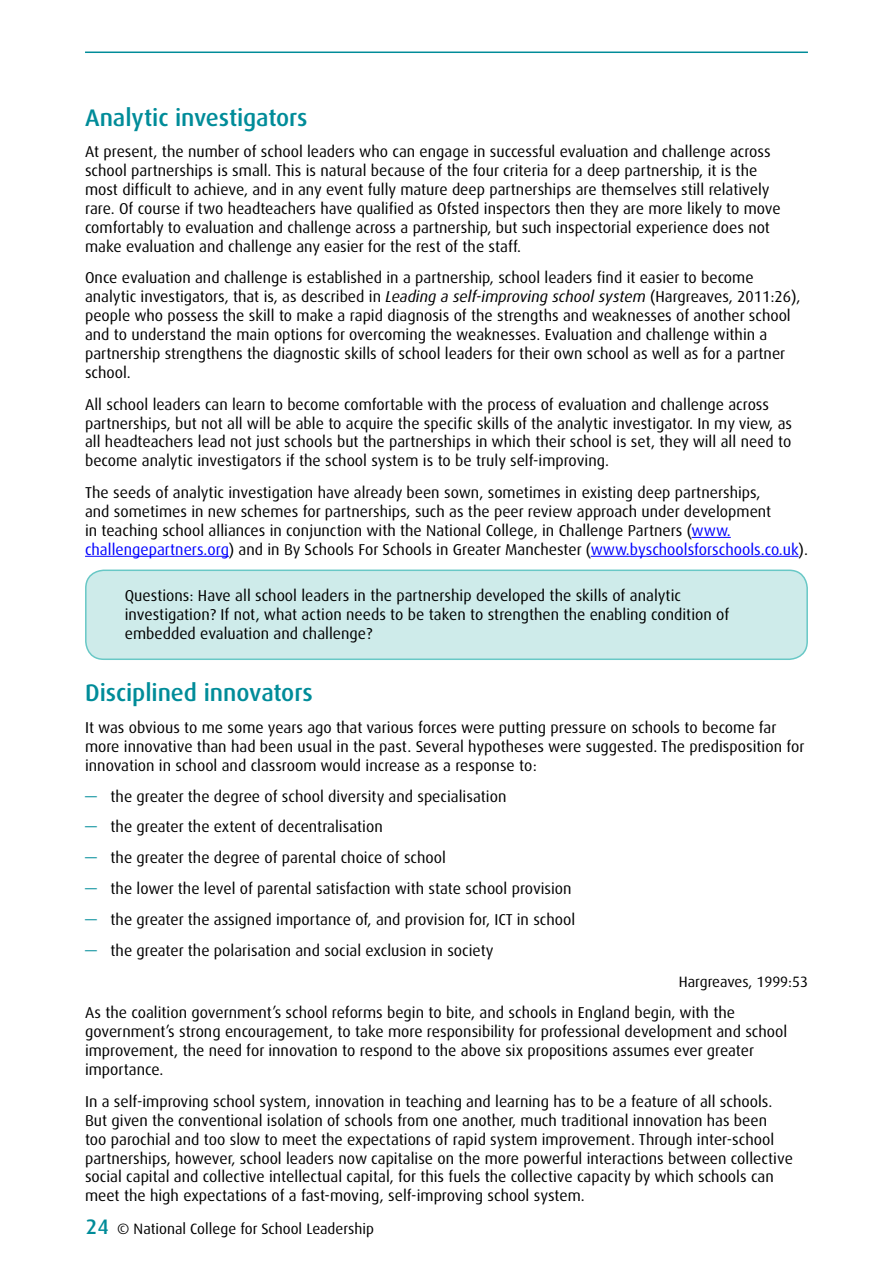
<style>
.page{position:relative;width:893px;height:1263px;background:#fff}
.page>*{position:absolute;margin:0;border:0;box-sizing:border-box;transform-origin:0 0}
.t1{font:500 24px "Dax";letter-spacing:-.005em;color:#008c99}
.t2{font:15.75px/18.9px "Dax";color:#000}
.t3{font:15px "Dax";color:#000}
.s1{font-family:"Dax OT";font-style:italic}
.s2{color:#00f}
.s3{color:#008c99}
.s4{font-weight:500;font-size:21px;color:#008c99}
</style>
<div class="page">
<hr style="left:85px;top:52px;width:723px;height:1px;background:#008c99">
<hr style="left:692px;top:537px;width:39px;height:1px;background:#00f">
<hr style="left:85px;top:556px;width:144px;height:1px;background:#00f">
<hr style="left:591px;top:556px;width:208px;height:1px;background:#00f">
<div style="left:86px;top:570px;width:721px;height:89px;background:#ceebea;border-radius:18px"></div>
<div style="left:85px;top:569px;width:723px;height:91px;border:2px solid #68c8c6;border-radius:18px"></div>
<h1 class="t1" style="left:85px;top:101px;width:224px">Analytic investigators</h1>
<p class="t2" style="left:85px;top:142px;width:697px">At present, the number of school leaders who can engage in successful evaluation and challenge across school partnerships is small. This is natural because of the four criteria for a deep partnership, it is the most difficult to achieve, and in any event fully mature deep partnerships are themselves still relatively rare. Of course if two headteachers have qualified as Ofsted inspectors then they are more likely to move comfortably to evaluation and challenge across a partnership, but such inspectorial experience does not make evaluation and challenge any easier for the rest of the staff.</p>
<p class="t2" style="left:85px;top:268px;width:717px">Once evaluation and challenge is established in a partnership, school leaders find it easier to become analytic investigators, that is, as described in <span class="s1">Leading a self-improving school system</span> (Hargreaves, 2011:26), people who possess the skill to make a rapid diagnosis of the strengths and weaknesses of another school and to understand the main options for overcoming the weaknesses. Evaluation and challenge within a partnership strengthens the diagnostic skills of school leaders for their own school as well as for a partner school.</p>
<p class="t2" style="left:85px;top:394px;width:709px">All school leaders can learn to become comfortable with the process of evaluation and challenge across partnerships, but not all will be able to acquire the specific skills of the analytic investigator. In my view, as all headteachers lead not just schools but the partnerships in which their school is set, they will all need to become analytic investigators if the school system is to be truly self-improving.</p>
<p class="t2" style="left:85px;top:482px;width:724px">The seeds of analytic investigation have already been sown, sometimes in existing deep partnerships,<br>and sometimes in new schemes for partnerships, such as the peer review approach under development<br>in teaching school alliances in conjunction with the National College, in Challenge Partners (<span class="s2">www. challengepartners.org</span>) and in By Schools For Schools in Greater Manchester (<span class="s2">www.byschoolsforschools.co.uk</span>).</p>
<p class="t2" style="left:125px;top:585px;width:606px">Questions: Have all school leaders in the partnership developed the skills of analytic investigation? If not, what action needs to be taken to strengthen the enabling condition of embedded evaluation and challenge?</p>
<h1 class="t1" style="left:85px;top:677px;width:229px">Disciplined innovators</h1>
<p class="t2" style="left:85px;top:717px;width:721px">It was obvious to me some years ago that various forces were putting pressure on schools to become far more innovative than had been usual in the past. Several hypotheses were suggested. The predisposition for innovation in school and classroom would increase as a response to:</p>
<p class="t2" style="left:85px;top:786px;width:423px"><span class="s3">—</span> the greater the degree of school diversity and specialisation</p>
<p class="t2" style="left:85px;top:817px;width:299px"><span class="s3">—</span> the greater the extent of decentralisation</p>
<p class="t2" style="left:85px;top:847px;width:362px"><span class="s3">—</span> the greater the degree of parental choice of school</p>
<p class="t2" style="left:85px;top:878px;width:488px"><span class="s3">—</span> the lower the level of parental satisfaction with state school provision</p>
<p class="t2" style="left:85px;top:909px;width:492px"><span class="s3">—</span> the greater the assigned importance of, and provision for, ICT in school</p>
<p class="t2" style="left:85px;top:941px;width:410px"><span class="s3">—</span> the greater the polarisation and social exclusion in society</p>
<p class="t3" style="left:679px;top:972px;width:131px">Hargreaves, 1999:53</p>
<p class="t2" style="left:85px;top:1003px;width:704px">As the coalition government’s school reforms begin to bite, and schools in England begin, with the government’s strong encouragement, to take more responsibility for professional development and school improvement, the need for innovation to respond to the above six propositions assumes ever greater importance.</p>
<p class="t2" style="left:85px;top:1091px;width:709px">In a self-improving school system, innovation in teaching and learning has to be a feature of all schools.<br>But given the conventional isolation of schools from one another, much traditional innovation has been<br>too parochial and too slow to meet the expectations of rapid system improvement. Through inter-school partnerships, however, school leaders now capitalise on the more powerful interactions between collective social capital and collective intellectual capital, for this fuels the collective capacity by which schools can meet the high expectations of a fast-moving, self-improving school system.</p>
<p class="t3" style="left:86px;top:1219px;width:290px"><span class="s4">24</span> © National College for School Leadership</p>
</div>
